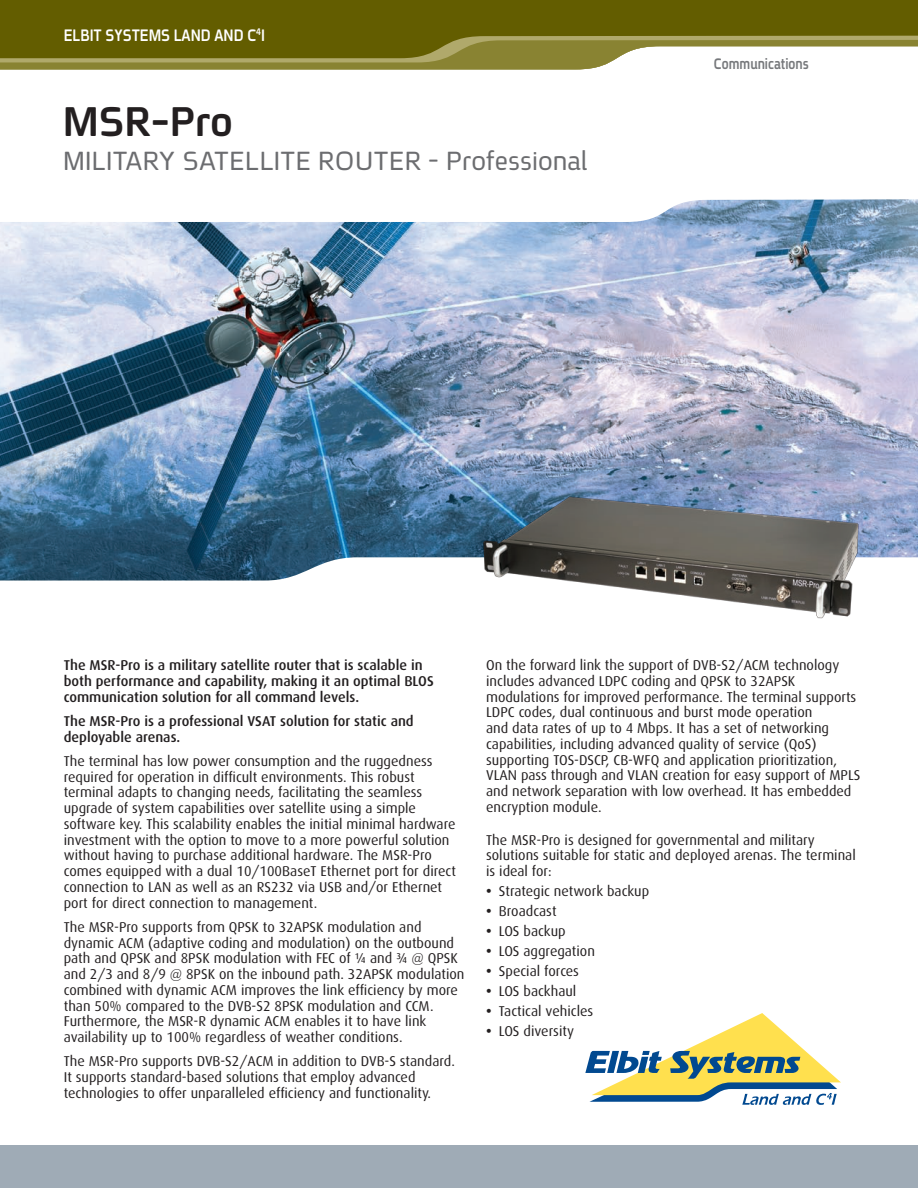
<style>
.page{position:relative;width:918px;height:1188px;background:#fff}
.page>*{position:absolute;margin:0;border:0;box-sizing:border-box;transform-origin:0 0}
._1_name_of_product{font:700 45px "En Spoiler";color:#231f20}
._2_product_descripti{font:28.5px "En Spoiler";color:#6c6d70}
._3_elbit_systems_-_d{font:700 18px "En Spoiler";color:#fff;scale:.87 1}
._4_business_line{font:700 16.5px "En Spoiler";color:#76787b;scale:.85 1}
._6_features-first_li{font:14.25px/15.8px "Dax";color:#231f20}
._6_features-first_li-2{font:500 14.25px/15.8px "Dax";color:#231f20}
._6_features-first_li-3{font:700 14.25px "Dax";color:#231f20}
._3_elbit_systems_-_d-2{font:700 10.5px "En Spoiler";color:#fff;scale:.87 1}
.s1{font-size:18px}
</style>
<div class="page">
<div style="left:0;top:0;width:918px;height:35px;background:#635d00"></div>
<svg style="left:0;top:35px;width:918px;height:34px"></svg>
<img style="left:0;top:199px;width:918px;height:382px">
<div style="left:0;top:1145px;width:918px;height:43px;background:#9fabb6"></div>
<svg style="left:585px;top:1013px;width:256px;height:92px"></svg>
<img style="left:473px;top:482px;width:399px;height:137px">
<p class="_3_elbit_systems_-_d-2" style="left:247px;top:24px;width:17px">4<span class="s1">C</span></p>
<p class="_3_elbit_systems_-_d" style="left:64px;top:22px;width:208px">ELBIT SYSTEMS LAND AND</p>
<p class="_3_elbit_systems_-_d" style="left:261px;top:22px;width:6px">I</p>
<p class="_1_name_of_product" style="left:63px;top:89px;width:172px">MSR-Pro</p>
<p class="_2_product_descripti" style="left:63px;top:141px;width:526px">MILITARY SATELLITE ROUTER - Professional</p>
<p class="_4_business_line" style="left:714px;top:52px;width:113px">Communications</p>
<p class="_6_features-first_li-2" style="left:64px;top:657px;width:371px">The MSR-Pro is a military satellite router that is scalable in both performance and capability, making it an optimal BLOS communication solution for all command levels.</p>
<p class="_6_features-first_li-2" style="left:64px;top:713px;width:352px">The MSR-Pro is a professional VSAT solution for static and deployable arenas.</p>
<p class="_6_features-first_li" style="left:64px;top:753px;width:394px">The terminal has low power consumption and the ruggedness required for operation in difficult environments. This robust terminal adapts to changing needs, facilitating the seamless upgrade of system capabilities over satellite using a simple software key. This scalability enables the initial minimal hardware investment with the option to move to a more powerful solution without having to purchase additional hardware. The MSR-Pro comes equipped with a dual 10/100BaseT Ethernet port for direct connection to LAN as well as an RS232 via USB and/or Ethernet port for direct connection to management.</p>
<p class="_6_features-first_li" style="left:64px;top:919px;width:402px">The MSR-Pro supports from QPSK to 32APSK modulation and dynamic ACM (adaptive coding and modulation) on the outbound path and QPSK and 8PSK modulation with FEC of ¼ and ¾ @ QPSK and 2/3 and 8/9 @ 8PSK on the inbound path. 32APSK modulation combined with dynamic ACM improves the link efficiency by more than 50% compared to the DVB 82S- PSK modulation and CCM.<br>Furthermore, the MSR R- dynamic ACM enables toit have link availability up to 100% regardless of weather conditions.</p>
<p class="_6_features-first_li" style="left:64px;top:1054px;width:393px">The MSR-Pro supports DVB S- 2/ACM in addition to DVB S- standard.<br>It supports standard-based solutions that employ advanced technologies to offer unparalleled efficiency and functionality.</p>
<p class="_6_features-first_li" style="left:486px;top:657px;width:355px">On the forward link the support of DVB S- 2/ACM technology</p>
<p class="_6_features-first_li" style="left:486px;top:673px;width:311px">includes advanced LDPC coding and QPSK to 32APSK</p>
<p class="_6_features-first_li" style="left:486px;top:689px;width:372px">modulations for improved performance. The terminal supports</p>
<p class="_6_features-first_li" style="left:486px;top:705px;width:328px">LDPC codes, dual continuous and burst mode operation</p>
<p class="_6_features-first_li" style="left:486px;top:720px;width:344px">and data rates of up to 4 Mbps It. has a set of networking</p>
<p class="_6_features-first_li" style="left:486px;top:736px;width:332px">capabilities, including advanced quality of service (QoS(</p>
<p class="_6_features-first_li" style="left:606px;top:752px;width:233px">, CB-WFQ and application prioritization,</p>
<p class="_6_features-first_li" style="left:486px;top:752px;width:376px">supporting TOS-DSCP<br>VLAN pass through and VLAN creation for easy support of MPLS and network separation with low overhead It. has embedded encryption module.</p>
<p class="_6_features-first_li" style="left:486px;top:832px;width:371px">The MSR-Pro is designed for governmental and military solutions suitable for static and deployed arenas. The terminal is ideal for:</p>
<p class="_6_features-first_li" style="left:499px;top:883px;width:152px">Strategic network backup</p>
<p class="_6_features-first_li-3" style="left:486px;top:883px;width:7px">•</p>
<p class="_6_features-first_li-3" style="left:486px;top:903px;width:7px">•</p>
<p class="_6_features-first_li" style="left:499px;top:903px;width:59px">Broadcast</p>
<p class="_6_features-first_li-3" style="left:486px;top:923px;width:7px">•</p>
<p class="_6_features-first_li" style="left:499px;top:923px;width:68px">LOS backup</p>
<p class="_6_features-first_li-3" style="left:486px;top:943px;width:7px">•</p>
<p class="_6_features-first_li" style="left:499px;top:943px;width:98px">LOS aggregation</p>
<p class="_6_features-first_li-3" style="left:486px;top:963px;width:7px">•</p>
<p class="_6_features-first_li" style="left:499px;top:963px;width:82px">Special forces</p>
<p class="_6_features-first_li-3" style="left:486px;top:983px;width:7px">•</p>
<p class="_6_features-first_li" style="left:499px;top:983px;width:79px">LOS backhaul</p>
<p class="_6_features-first_li-3" style="left:486px;top:1003px;width:7px">•</p>
<p class="_6_features-first_li" style="left:499px;top:1003px;width:96px">Tactical vehicles</p>
<p class="_6_features-first_li-3" style="left:486px;top:1023px;width:7px">•</p>
<p class="_6_features-first_li" style="left:499px;top:1023px;width:77px">LOS diversity</p>
</div>
